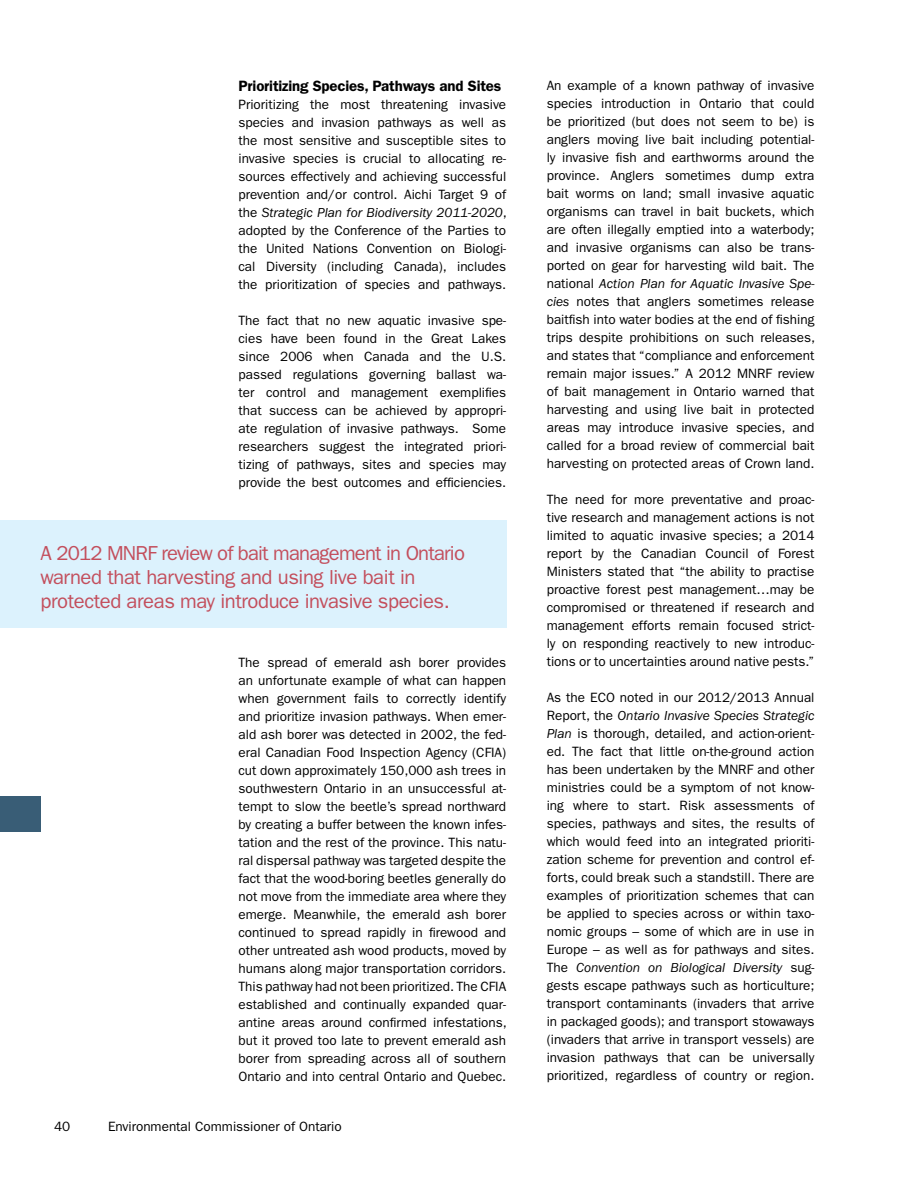
<style>
.page{position:relative;width:918px;height:1188px;background:#fff}
.page>*{position:absolute;margin:0;border:0;box-sizing:border-box;transform-origin:0 0}
.t1{font:20.25px/23.7px "ITC Franklin Gothic Std";letter-spacing:-.02em;color:#c34e5c}
.t2{font:600 15px "ITC Franklin Gothic Std";letter-spacing:-.01em;color:#000}
.t3{font:13.5px/18px "ITC Franklin Gothic Std";color:#000;text-align:justify}
.s1{font-style:italic}
</style>
<div class="page">
<div style="left:0;top:796px;width:40px;height:36px;background:#395d76"></div>
<div style="left:0;top:520px;width:506px;height:107px;background:#dcf2fd"></div>
<p class="t2" style="left:238px;top:77px;width:264px">Prioritizing Species, Pathways and Sites</p>
<p class="t3" style="left:238px;top:96px;width:270px">Prioritizing the most threatening invasive species and invasion pathways as well as the most sensitive and susceptible sites to invasive species is crucial to allocating re&shy;sources effectively and achieving successful prevention and/or control. Aichi Target 9 of the <span class="s1">Strategic Plan for Biodiversity 2011-2020</span>, adopted by the Conference of the Parties to the United Nations Convention on Biologi&shy;cal Diversity (including Canada), includes the prioritization of species and pathways.</p>
<p class="t3" style="left:238px;top:312px;width:269px">The fact that no new aquatic invasive spe&shy;cies have been found in the Great Lakes since 2006 when Canada and the U.S. passed regulations governing ballast wa&shy;ter control and management exemplifies that success can be achieved by appropri&shy;ate regulation of invasive pathways. Some researchers suggest the integrated priori&shy;tizing of pathways, sites and species may provide the best outcomes and efficiencies.</p>
<h1 class="t1" style="left:40px;top:542px;width:426px">A 2012 MNRF review of bait management in Ontario warned that harvesting and using live bait in protected areas may introduce invasive species.</h1>
<p class="t3" style="left:238px;top:654px;width:270px">The spread of emerald ash borer provides an unfortunate example of what can happen when government fails to correctly identify and prioritize invasion pathways. When emer&shy;ald ash borer was detected in 2002, the fed&shy;eral Canadian Food Inspection Agency (CFIA) cut down approximately 150,000 ash trees in southwestern Ontario in an unsuccessful at&shy;tempt to slow the beetle’s spread northward by creating a buffer between the known infes&shy;tation and the rest of the province. This natu&shy;ral dispersal pathway was targeted despite the fact that the wood-boring beetles generally do not move from the immediate area where they emerge. Meanwhile, the emerald ash borer continued to spread rapidly in firewood and other untreated ash wood products, moved by humans along major transportation corridors.<br>This pathway had not been prioritized. The CFIA established and continually expanded quar&shy;antine areas around confirmed infestations, but it proved too late to prevent emerald ash borer from spreading across all of southern Ontario and into central Ontario and Quebec.</p>
<p class="t3" style="left:54px;top:1117px;width:18px">40</p>
<p class="t3" style="left:108px;top:1117px;width:235px">Environmental Commissioner of Ontario</p>
<p class="t3" style="left:547px;top:77px;width:270px">An example of a known pathway of invasive species introduction in Ontario that could be prioritized (but does not seem to be) is anglers moving live bait including potential&shy;ly invasive fish and earthworms around the province. Anglers sometimes dump extra bait worms on land; small invasive aquatic organisms can travel in bait buckets, which are often illegally emptied into a waterbody; and invasive organisms can also be trans&shy;ported on gear for harvesting wild bait. The national <span class="s1">Action Plan for Aquatic Invasive Spe&shy;cies</span> notes that anglers sometimes release baitfish into water bodies at the end of fishing trips despite prohibitions on such releases, and states that “compliance and enforcement remain major issues.” A 2012 MNRF review of bait management in Ontario warned that harvesting and using live bait in protected areas may introduce invasive species, and called for a broad review of commercial bait harvesting on protected areas of Crown land.</p>
<p class="t3" style="left:547px;top:490px;width:269px">The need for more preventative and proac&shy;tive research and management actions is not limited to aquatic invasive species; a 2014 report by the Canadian Council of Forest Ministers stated that “the ability to practise proactive forest pest management…may be compromised or threatened if research and management efforts remain focused strict&shy;ly on responding reactively to new introduc&shy;tions or to uncertainties around native pests.”</p>
<p class="t3" style="left:547px;top:688px;width:269px">As the ECO noted in our 2012/2013 Annual Report, the <span class="s1">Ontario Invasive Species Strategic Plan</span> is thorough, detailed, and action-orient&shy;ed. The fact that little on-the-ground action has been undertaken by the MNRF and other ministries could be a symptom of not know&shy;ing where to start. Risk assessments of species, pathways and sites, the results of which would feed into an integrated prioriti&shy;zation scheme for prevention and control ef&shy;forts, could break such a standstill. There are examples of prioritization schemes that can be applied to species across or within taxo&shy;nomic groups – some of which are in use in Europe – as well as for pathways and sites.<br>The <span class="s1">Convention on Biological Diversity</span> sug&shy;gests escape pathways such as horticulture; transport contaminants (invaders that arrive in packaged goods); and transport stowaways (invaders that arrive in transport vessels) are invasion pathways that can be universally prioritized, regardless of country or region.</p>
</div>
